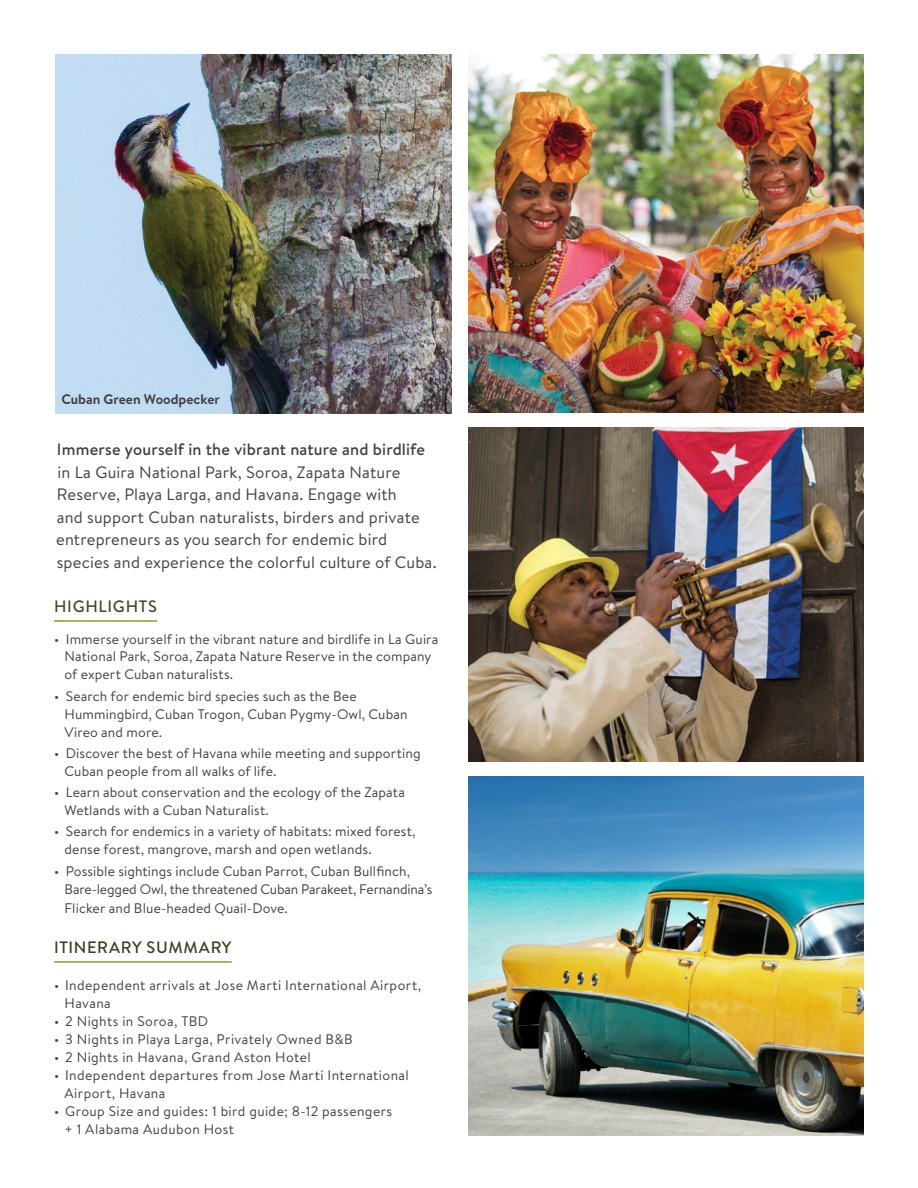
<style>
.page{position:relative;width:918px;height:1188px;background:#fff}
.page>*{position:absolute;margin:0;border:0;box-sizing:border-box;transform-origin:0 0}
.t1{font:16.5px/22.5px "Brandon Text";letter-spacing:.01em;color:#414042}
.t2{font:500 16.5px "Brandon Text";letter-spacing:.01em;color:#414042}
.t3{font:500 16.5px "Brandon Text";letter-spacing:.04em;color:#35401a}
.t4{font:500 16.5px "Brandon Text";letter-spacing:.045em;color:#434c27}
.t5{font:13.8px/18px "Brandon Text";letter-spacing:.01em;color:#414042}
.t6{font:13.8px/18px "Brandon Text";letter-spacing:.03em;color:#414042}
.t7{font:700 13.8px "Brandon Text";color:#414042}
</style>
<div class="page">
<hr style="left:54px;top:620px;width:103px;height:2px;background:#78a22f">
<hr style="left:54px;top:961px;width:178px;height:2px;background:#78a22f">
<img style="left:468px;top:54px;width:396px;height:359px">
<img style="left:468px;top:428px;width:396px;height:333px">
<img style="left:468px;top:776px;width:396px;height:360px">
<img style="left:56px;top:54px;width:396px;height:359px">
<p class="t7" style="left:62px;top:389px;width:160px">Cuban Green Woodpecker</p>
<p class="t2" style="left:57px;top:438px;width:370px">Immerse yourself in the vibrant nature and birdlife</p>
<p class="t1" style="left:56px;top:460px;width:382px">in La Guira National Park, Soroa, Zapata Nature Reserve, Playa Larga, and Havana. Engage with<br>and support Cuban naturalists, birders and private entrepreneurs as you search for endemic bird species and experience the colorful culture of Cuba.</p>
<p class="t4" style="left:54px;top:595px;width:104px">HIGHLIGHTS</p>
<p class="t5" style="left:65px;top:629px;width:375px;text-indent:-11px">• Immerse yourself in the vibrant nature and birdlife in La Guira<br>National Park, Soroa, Zapata Nature Reserve in the company of expert Cuban naturalists.</p>
<p class="t5" style="left:65px;top:686px;width:345px;text-indent:-11px">• Search for endemic bird species such as the Bee<br>Hummingbird, Cuban Trogon, Cuban Pygmy-Owl, Cuban<br>Vireo and more.</p>
<p class="t5" style="left:65px;top:744px;width:358px;text-indent:-11px">• Discover the best of Havana while meeting and supporting<br>Cuban people from all walks of life.</p>
<p class="t5" style="left:65px;top:783px;width:342px;text-indent:-11px">• Learn about conservation and the ecology of the Zapata<br>Wetlands with a Cuban Naturalist.</p>
<p class="t5" style="left:65px;top:822px;width:353px;text-indent:-11px">• Search for endemics in a variety of habitats: mixed forest, dense forest, mangrove, marsh and open wetlands.</p>
<p class="t5" style="left:65px;top:861px;width:369px;text-indent:-11px">• Possible sightings include Cuban Parrot, Cuban Bullfinch,<br>Bare-legged Owl, the threatened Cuban Parakeet, Fernandina’s</p>
<p class="t5" style="left:65px;top:899px;width:225px">Flicker and Blue-headed Quail-Dove.</p>
<p class="t3" style="left:54px;top:936px;width:179px">ITINERARY SUMMARY</p>
<p class="t6" style="left:65px;top:976px;width:358px;text-indent:-11px">• Independent arrivals at Jose Marti International Airport,<br>Havana</p>
<p class="t6" style="left:54px;top:1012px;width:156px">• 2 Nights in Soroa, TBD</p>
<p class="t6" style="left:54px;top:1030px;width:300px">• 3 Nights in Playa Larga, Privately Owned B&amp;B</p>
<p class="t6" style="left:54px;top:1048px;width:258px">• 2 Nights in Havana, Grand Aston Hotel</p>
<p class="t6" style="left:65px;top:1066px;width:346px;text-indent:-11px">• Independent departures from Jose Marti International<br>Airport, Havana</p>
<p class="t6" style="left:65px;top:1102px;width:329px;text-indent:-11px">• Group Size and guides: 1 bird guide; 8-12 passengers + 1 Alabama Audubon Host</p>
</div>
